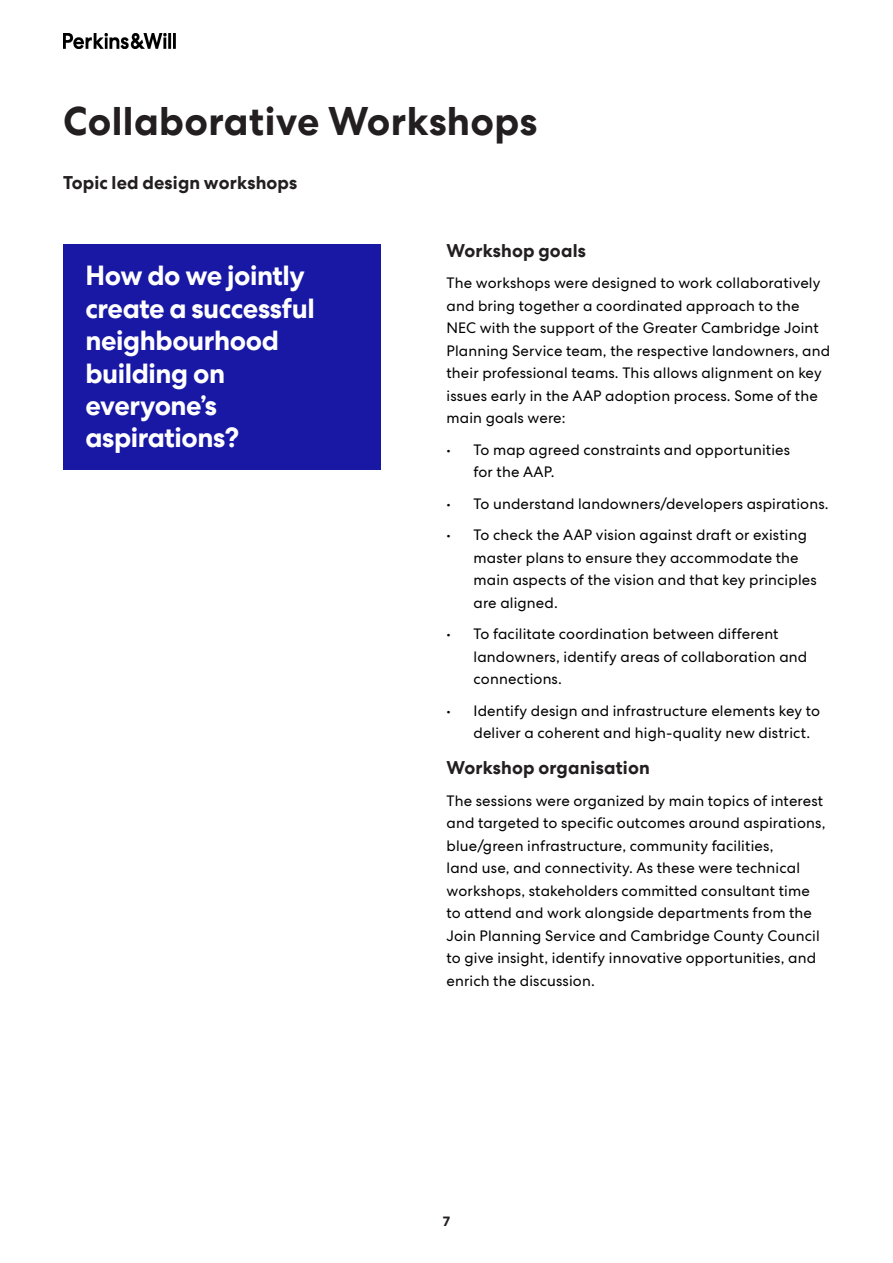
<style>
.page{position:relative;width:893px;height:1263px;background:#fff}
.page>*{position:absolute;margin:0;border:0;box-sizing:border-box;transform-origin:0 0}
.prop-heading-26pt{font:700 39px "PW Centra No 2";letter-spacing:.01em;color:#231f20}
.prop-body-10pt{font:700 27px/32.4px "PW Centra No 2";letter-spacing:-.015em;color:#fff}
.prop-heading-12pt{font:700 18px "PW Centra No 2";letter-spacing:.01em;color:#231f20}
.prop-body-10pt-2{font:15px/22.5px "PW Centra No 2";letter-spacing:.01em;color:#000}
.t1{font:700 13.5px "PW Centra No 2";color:#231f20}
</style>
<div class="page">
<div style="left:63px;top:244px;width:318px;height:226px;background:#1818a5"></div>
<img style="left:63px;top:34px;width:112px;height:15px">
<p class="prop-heading-26pt" style="left:63px;top:99px;width:476px">Collaborative Workshops</p>
<p class="prop-heading-12pt" style="left:63px;top:172px;width:236px">Topic led design workshops</p>
<p class="prop-body-10pt" style="left:86px;top:260px;width:231px">How do we jointly create a successful neighbourhood building on everyone’s aspirations?</p>
<p class="prop-heading-12pt" style="left:446px;top:240px;width:141px">Workshop goals</p>
<p class="prop-body-10pt-2" style="left:446px;top:272px;width:385px">The workshops were designed to work collaboratively and bring together a coordinated approach to the NEC with the support of the Greater Cambridge Joint Planning Service team, the respective landowners, and their professional teams. This allows alignment on key issues early in the AAP adoption process. Some of the main goals were:</p>
<p class="prop-body-10pt-2" style="left:473px;top:438px;width:318px;text-indent:-27px">• To map agreed constraints and opportunities for the AAP.</p>
<p class="prop-body-10pt-2" style="left:446px;top:492px;width:384px">• To understand landowners/developers aspirations.</p>
<p class="prop-body-10pt-2" style="left:473px;top:524px;width:345px;text-indent:-27px">• To check the AAP vision against draft or existing master plans to ensure they accommodate the main aspects of the vision and that key principles are aligned.</p>
<p class="prop-body-10pt-2" style="left:473px;top:623px;width:335px;text-indent:-27px">• To facilitate coordination between different landowners, identify areas of collaboration and connections.</p>
<p class="prop-body-10pt-2" style="left:473px;top:699px;width:348px;text-indent:-27px">• Identify design and infrastructure elements key to deliver a coherent and high-quality new district.</p>
<p class="prop-heading-12pt" style="left:446px;top:757px;width:205px">Workshop organisation</p>
<p class="prop-body-10pt-2" style="left:446px;top:789px;width:381px">The sessions were organized by main topics of interest and targeted to specific outcomes around aspirations, blue/green infrastructure, community facilities,<br>land use, and connectivity. As these were technical workshops, stakeholders committed consultant time to attend and work alongside departments from the Join Planning Service and Cambridge County Council to give insight, identify innovative opportunities, and enrich the discussion.</p>
<p class="t1" style="left:443px;top:1213px;width:9px">7</p>
</div>
